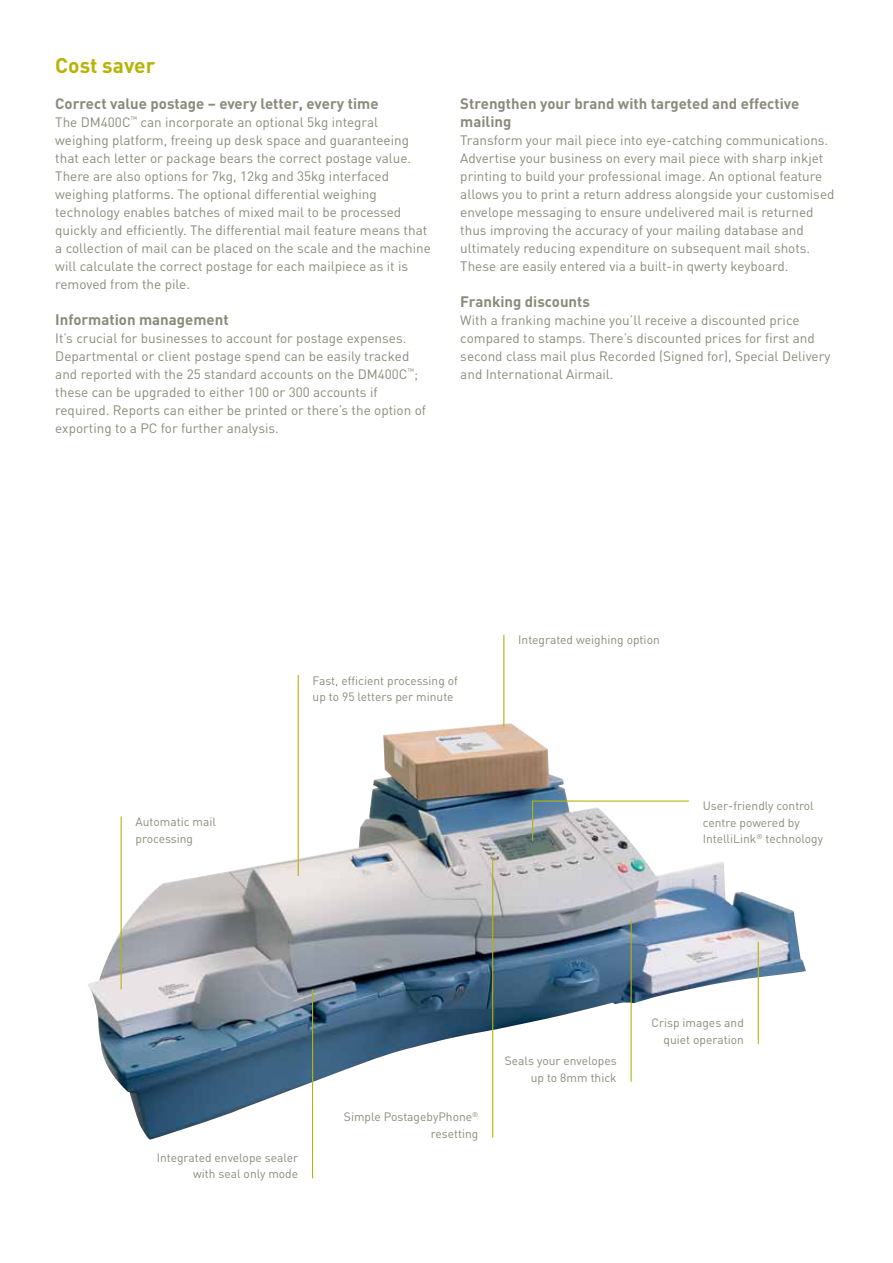
<style>
.page{position:relative;width:893px;height:1263px;background:#fff}
.page>*{position:absolute;margin:0;border:0;box-sizing:border-box;transform-origin:0 0}
.t1{font:700 21px "DIN";color:#b8b308}
.t2{font:700 15px/18px "DIN";color:#8b8a7b}
.t3{font:13.5px/18px "DIN";color:#8b8a7b}
.t4{font:12px/16.5px "DIN";color:#8b8a7b;text-align:right}
</style>
<div class="page">
<img style="left:88px;top:723px;width:718px;height:417px">
<hr style="left:298px;top:675px;width:1px;height:201px;background:#b8b308">
<hr style="left:121px;top:816px;width:1px;height:173px;background:#b8b308">
<hr style="left:503px;top:635px;width:1px;height:92px;background:#b8b308">
<svg style="left:531px;top:800px;width:159px;height:42px"></svg>
<hr style="left:758px;top:942px;width:1px;height:102px;background:#b8b308">
<hr style="left:631px;top:921px;width:1px;height:161px;background:#b8b308">
<hr style="left:492px;top:857px;width:1px;height:281px;background:#b8b308">
<hr style="left:312px;top:990px;width:1px;height:188px;background:#b8b308">
<h1 class="t1" style="left:55px;top:51px;width:101px">Cost saver</h1>
<p class="t2" style="left:55px;top:94px;width:325px">Correct value postage – every letter, every time</p>
<p class="t3" style="left:55px;top:113px;width:377px">The DM400C<sup>™</sup> can incorporate an optional 5kg integral weighing platform, freeing up desk space and guaranteeing that each letter or package bears the correct postage value.<br>There are also options for 7kg, 12kg and 35kg interfaced weighing platforms. The optional differential weighing technology enables batches of mixed mail to be processed quickly and efficiently. The differential mail feature means that a collection of mail can be placed on the scale and the machine will calculate the correct postage for each mailpiece as it is removed from the pile.</p>
<p class="t2" style="left:55px;top:310px;width:175px">Information management</p>
<p class="t3" style="left:55px;top:329px;width:372px">It’s crucial for businesses to account for postage expenses.<br>Departmental or client postage spend can be easily tracked and reported with the 25 standard accounts on the DM400C<sup>™</sup>; these can be upgraded to either 100 or 300 accounts if required. Reports can either be printed or there’s the option of exporting to a PC for further analysis.</p>
<p class="t2" style="left:460px;top:94px;width:340px">Strengthen your brand with targeted and effective mailing</p>
<p class="t3" style="left:460px;top:131px;width:376px">Transform your mail piece into eye-catching communications.<br>Advertise your business on every mail piece with sharp inkjet printing to build your professional image. An optional feature allows you to print a return address alongside your customised envelope messaging to ensure undelivered mail is returned thus improving the accuracy of your mailing database and ultimately reducing expenditure on subsequent mail shots.<br>These are easily entered via a built-in qwerty keyboard.</p>
<p class="t2" style="left:460px;top:292px;width:131px">Franking discounts</p>
<p class="t3" style="left:460px;top:311px;width:372px">With a franking machine you’ll receive a discounted price compared to stamps. There’s discounted prices for first and second class mail plus Recorded (Signed for), Special Delivery and International Airmail.</p>
<p class="t4" style="left:518px;top:632px;width:143px">Integrated weighing option</p>
<p class="t4" style="left:136px;top:813px;width:82px;text-align:left">Automatic mail processing</p>
<p class="t4" style="left:313px;top:672px;width:147px;text-align:left">Fast, efficient processing of up to 95 letters per minute</p>
<p class="t4" style="left:703px;top:797px;width:122px;text-align:left">User-friendly control centre powered by<br>IntelliLink<sup>®</sup> technology</p>
<p class="t4" style="left:157px;top:1149px;width:143px">Integrated envelope sealer with seal only mode</p>
<p class="t4" style="left:344px;top:1108px;width:136px">Simple PostagebyPhone<sup>® </sup>resetting</p>
<p class="t4" style="left:505px;top:1052px;width:113px">Seals your envelopes up to 8mm thick</p>
<p class="t4" style="left:651px;top:1014px;width:94px">Crisp images and quiet operation</p>
</div>
